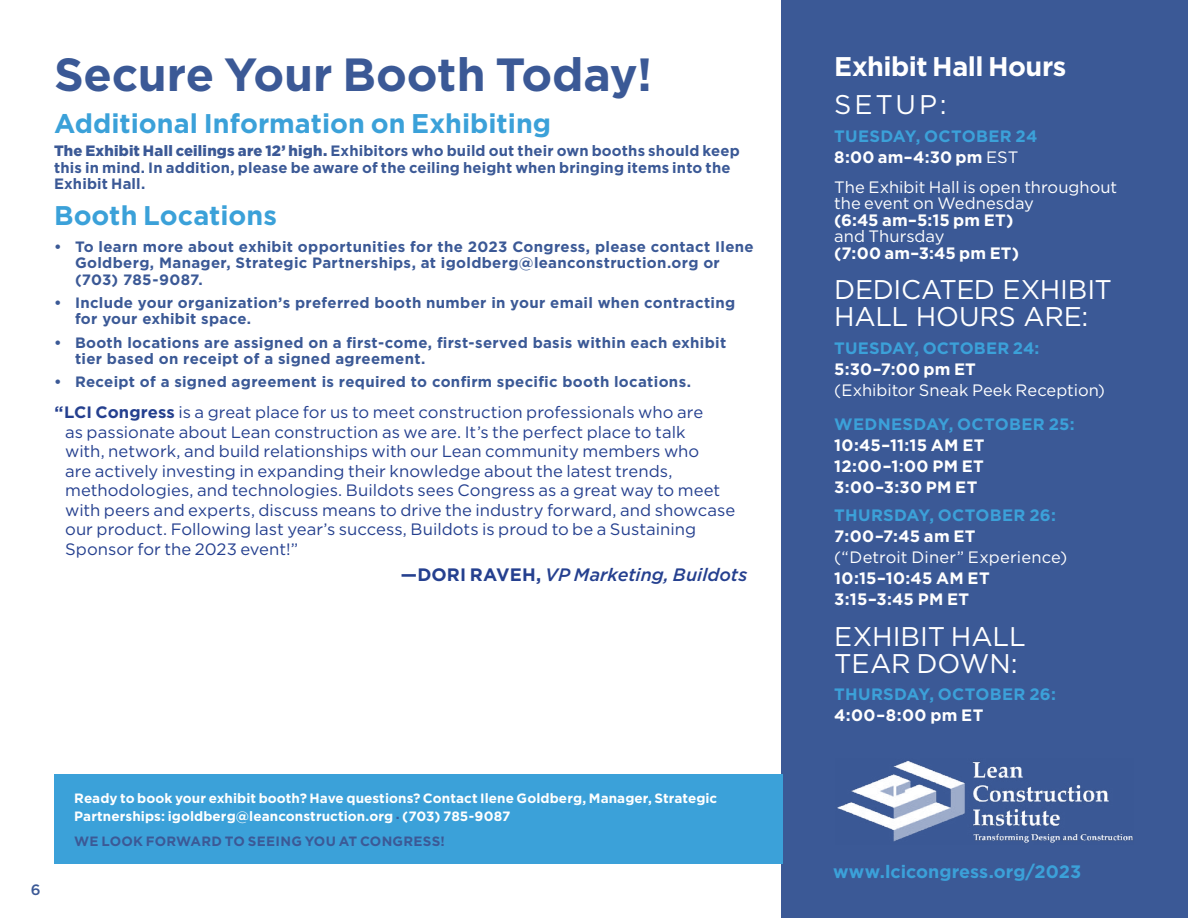
<style>
.page{position:relative;width:1188px;height:918px;background:#fff}
.page>*{position:absolute;margin:0;border:0;box-sizing:border-box;transform-origin:0 0}
.t1{font:700 46.5px "Gotham";letter-spacing:-.005em;color:#3b5996}
.t2{font:27px/27px "Gotham";letter-spacing:-.005em;color:#fff}
.t3{font:700 27px "Gotham";color:#3ba1d9}
.t4{font:700 27px "Gotham";letter-spacing:-.02em;color:#fff}
.t5{font:italic 500 18px "Gotham";letter-spacing:-.005em;color:#25408f}
.t6{font:700 18px "Gotham";color:#3ba1d9}
.t7{font:16.5px/19.5px "Gotham";color:#25408f}
.t8{font:700 16.5px/21px "Gotham";letter-spacing:.015em;color:#fff;text-align:justify}
.t9{font:16.5px/16.5px "Gotham";letter-spacing:.005em;color:#fff}
.t10{font:700 16.5px/21px "Gotham";letter-spacing:.015em;color:#3ba1d9}
.t11{font:700 15px/16.5px "Gotham";letter-spacing:.02em;color:#3b5996}
.t12{font:500 15px "Gotham";color:#3b5996}
.t13{font:700 13.5px/18px "Gotham";letter-spacing:.005em;color:#fff}
.t14{font:700 13.5px "Gotham";letter-spacing:.02em;color:#3b5996}
.s1{font-weight:900}
.s2{font-weight:700}
.s3{font-weight:700;font-style:normal}
.s4{color:#fff}
.s5{font-weight:400;color:#fff}
</style>
<div class="page">
<div style="left:782px;top:0;width:406px;height:918px;background:#3b5996"></div>
<img style="left:837px;top:761px;width:296px;height:82px">
<div style="left:54px;top:775px;width:729px;height:89px;background:#3ba1d9"></div>
<h1 class="t1" style="left:54px;top:44px;width:600px">Secure Your Booth Today!</h1>
<h2 class="t3" style="left:54px;top:106px;width:499px">Additional Information on Exhibiting</h2>
<p class="t11" style="left:54px;top:143px;width:687px"><span class="s1">The Exhibit Hall ceilings are 12’ high.</span> Exhibitors who build out their own booths should keep this in mind. In addition, please be aware of the ceiling height when bringing items into the<br>Exhibit Hall.</p>
<h2 class="t3" style="left:54px;top:197px;width:225px">Booth Locations</h2>
<p class="t11" style="left:75px;top:238px;width:680px;text-indent:-21px">• To learn more about exhibit opportunities for the 2023 Congress, please contact Ilene<br>Goldberg, Manager, Strategic Partnerships, at igoldberg@leanconstruction.org or (703) 785-9087.</p>
<p class="t11" style="left:75px;top:294px;width:662px;text-indent:-21px">• Include your organization’s preferred booth number in your email when contracting for your exhibit space.</p>
<p class="t11" style="left:75px;top:334px;width:653px;text-indent:-21px">• Booth locations are assigned on a first-come, first-served basis within each exhibit tier based on receipt of a signed agreement.</p>
<p class="t11" style="left:54px;top:374px;width:639px">• Receipt of a signed agreement is required to confirm specific booth locations.</p>
<p class="t7" style="left:65px;top:402px;width:672px;text-indent:-10px"><span class="s2">“LCI Congress</span> is a great place for us to meet construction professionals who are<br>as passionate about Lean construction as we are. It’s the perfect place to talk<br>with, network, and build relationships with our Lean community members who<br>are actively investing in expanding their knowledge about the latest trends, methodologies, and technologies. Buildots sees Congress as a great way to meet with peers and experts, discuss means to drive the industry forward, and showcase our product. Following last year’s success, Buildots is proud to be a Sustaining Sponsor for the 2023 event!”</p>
<p class="t5" style="left:401px;top:563px;width:348px"><span class="s3">—DORI RAVEH,</span> VP Marketing, Buildots</p>
<p class="t12" style="left:31px;top:880px;width:11px">6</p>
<p class="t13" style="left:74px;top:789px;width:645px">Ready to book your exhibit booth? Have questions? Contact Ilene Goldberg, Manager, Strategic<br>Partnerships: igoldberg@leanconstruction.org <sup>.</sup> (703) 785-9087</p>
<p class="t14" style="left:74px;top:832px;width:372px">WE LOOK FORWARD TO SEEING YOU AT CONGRESS!</p>
<h2 class="t4" style="left:834px;top:48px;width:234px">Exhibit Hall Hours</h2>
<h2 class="t2" style="left:834px;top:90px;width:114px">SETUP:</h2>
<p class="t10" style="left:834px;top:125px;width:205px">TUESDAY, OCTOBER 24<br><span class="s4">8:00 am–4:30 pm</span> <span class="s5">EST</span></p>
<p class="t9" style="left:834px;top:178px;width:285px">The Exhibit Hall is open throughout the event on Wednesday</p>
<p class="t8" style="left:834px;top:209px;width:181px">(6:45 am–5:15 pm ET)</p>
<p class="t9" style="left:834px;top:228px;width:112px">and Thursday</p>
<p class="t8" style="left:834px;top:242px;width:187px">(7:00 am–3:45 pm ET)</p>
<h2 class="t2" style="left:834px;top:275px;width:279px">DEDICATED EXHIBIT<br>HALL HOURS ARE:</h2>
<p class="t10" style="left:834px;top:337px;width:207px">TUESDAY, OCTOBER 24:</p>
<p class="t8" style="left:834px;top:358px;width:143px">5:30–7:00 pm ET</p>
<p class="t9" style="left:834px;top:381px;width:272px">(Exhibitor Sneak Peek Reception)</p>
<p class="t10" style="left:834px;top:414px;width:242px">WEDNESDAY, OCTOBER 25:</p>
<p class="t8" style="left:834px;top:435px;width:152px">10:45–11:15 AM ET 12:00–1:00 PM ET 3:00–3:30 PM ET</p>
<p class="t10" style="left:834px;top:505px;width:223px">THURSDAY, OCTOBER 26:</p>
<p class="t8" style="left:834px;top:526px;width:143px">7:00–7:45 am ET</p>
<p class="t9" style="left:834px;top:549px;width:234px">(“Detroit Diner” Experience)</p>
<p class="t8" style="left:834px;top:568px;width:157px">10:15–10:45 AM ET<br>3:15–3:45 PM ET</p>
<h2 class="t2" style="left:834px;top:622px;width:193px">EXHIBIT HALL<br>TEAR DOWN:</h2>
<p class="t10" style="left:834px;top:684px;width:223px">THURSDAY, OCTOBER 26:</p>
<p class="t8" style="left:834px;top:705px;width:151px">4:00–8:00 pm ET</p>
<p class="t6" style="left:833px;top:860px;width:250px">www.lcicongress.org/2023</p>
</div>
